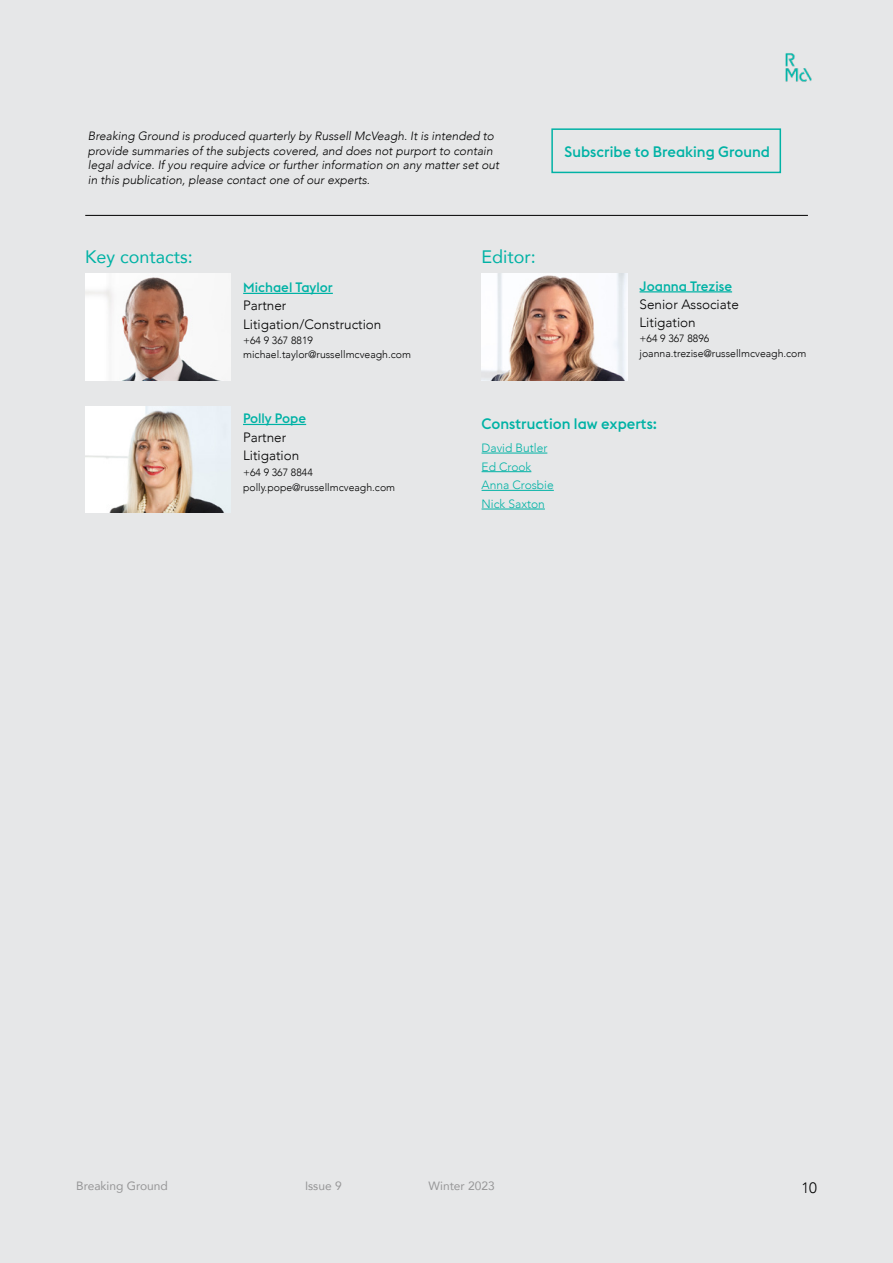
<style>
.page{position:relative;width:893px;height:1263px;background:#e6e7e8}
.page>*{position:absolute;margin:0;border:0;box-sizing:border-box;transform-origin:0 0}
.t1{font:18px "Avenir";color:#00b2a5}
.t2{font:500 15px "Euclid Flex";color:#00b2a5}
.t3{font:300 15px "Avenir";color:#000}
.t4{font:300 13.5px/18.3px "Avenir";color:#000}
.t5{font:500 13.5px "Euclid Flex";color:#00b2a5}
.t6{font:italic 300 12px/14.4px "Avenir";color:#000}
.t7{font:300 12px/18.6px "Avenir";color:#00b2a5}
.t8{font:12px "Avenir";color:#969697}
.t9{font:300 10.5px/14.7px "Avenir";color:#000}
</style>
<div class="page">
<img style="left:785px;top:53px;width:27px;height:29px">
<div style="left:551px;top:128px;width:230px;height:45px;border:2px solid #00b2a5"></div>
<hr style="left:482px;top:453px;width:65px;height:1px;background:#00b2a5">
<hr style="left:482px;top:471px;width:49px;height:1px;background:#00b2a5">
<hr style="left:482px;top:490px;width:72px;height:1px;background:#00b2a5">
<hr style="left:482px;top:509px;width:63px;height:1px;background:#00b2a5">
<hr style="left:243px;top:293px;width:90px;height:1px;background:#00b2a5">
<img style="left:85px;top:274px;width:146px;height:106px">
<hr style="left:243px;top:424px;width:63px;height:1px;background:#00b2a5">
<img style="left:85px;top:406px;width:146px;height:107px">
<hr style="left:639px;top:291px;width:93px;height:1px;background:#00b2a5">
<img style="left:482px;top:274px;width:145px;height:106px">
<hr style="left:85px;top:215px;width:723px;height:1px;background:#000">
<p class="t6" style="left:88px;top:129px;width:413px">Breaking Ground is produced quarterly by Russell McVeagh. It is intended to provide summaries of the subjects covered, and does not purport to contain legal advice. If you require advice or further information on any matter set out in this publication, please contact one of our experts.</p>
<h1 class="t1" style="left:85px;top:242px;width:109px">Key contacts:</h1>
<h1 class="t1" style="left:482px;top:242px;width:56px">Editor:</h1>
<p class="t5" style="left:243px;top:280px;width:91px">Michael Taylor</p>
<p class="t4" style="left:243px;top:297px;width:140px">Partner<br>Litigation/Construction</p>
<p class="t9" style="left:243px;top:333px;width:169px">+64 9 367 8819 michael.taylor@russellmcveagh.com</p>
<p class="t2" style="left:565px;top:143px;width:207px">Subscribe to Breaking Ground</p>
<p class="t5" style="left:639px;top:278px;width:94px">Joanna Trezise</p>
<p class="t4" style="left:639px;top:295px;width:101px">Senior Associate<br>Litigation</p>
<p class="t9" style="left:639px;top:331px;width:168px">+64 9 367 8896 joanna.trezise@russellmcveagh.com</p>
<p class="t5" style="left:243px;top:411px;width:65px">Polly Pope</p>
<p class="t4" style="left:243px;top:428px;width:58px">Partner<br>Litigation</p>
<p class="t9" style="left:243px;top:465px;width:154px">+64 9 367 8844 polly.pope@russellmcveagh.com</p>
<p class="t2" style="left:482px;top:415px;width:177px">Construction law experts:</p>
<p class="t7" style="left:482px;top:439px;width:74px">David Butler<br>Ed Crook<br>Anna Crosbie<br>Nick Saxton</p>
<p class="t8" style="left:76px;top:1176px;width:93px">Breaking Ground</p>
<p class="t8" style="left:305px;top:1176px;width:38px">Issue 9</p>
<p class="t8" style="left:429px;top:1176px;width:68px">Winter 2023</p>
<p class="t3" style="left:801px;top:1179px;width:17px">10</p>
</div>
